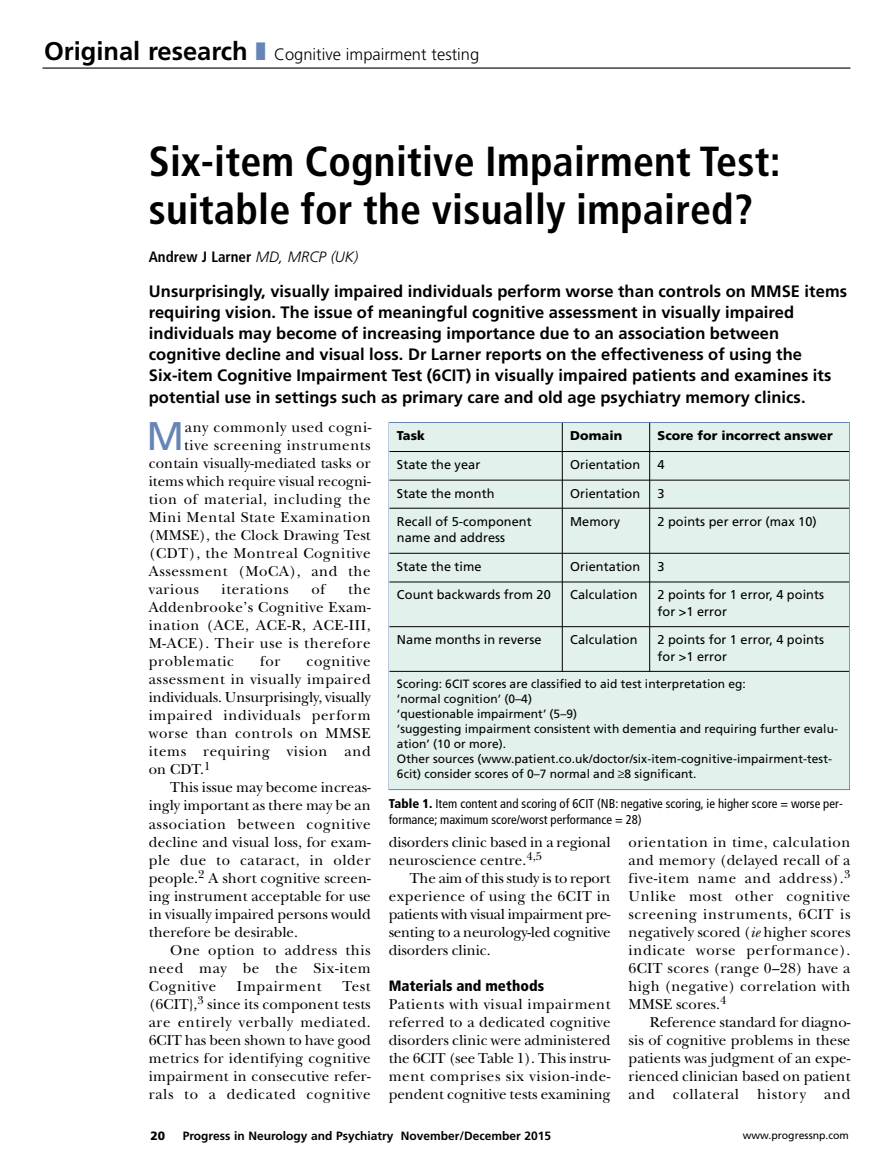
<style>
.page{position:relative;width:893px;height:1170px;background:#fff}
.page>*{position:absolute;margin:0;border:0;box-sizing:border-box;transform-origin:0 0}
.t1{font:700 condensed 42px/48px "Frutiger";letter-spacing:.005em;color:#000}
.t2{font:39.9px "Frutiger";color:#6784b7}
.t3{font:700 16.5px/21px "Frutiger";letter-spacing:.005em;color:#000}
.t4{font:300 16.5px "Frutiger";color:#000}
.t5{font:15px/18px "New Baskerville";letter-spacing:.04em;color:#000;text-align:justify}
.t6{font:15px/18px "New Baskerville";letter-spacing:-.005em;color:#000}
.t7{font:15px "New Baskerville";letter-spacing:.005em;color:#000}
.t8{font:15px "New Baskerville";letter-spacing:.01em;color:#000}
.t9{font:700 condensed 15px "Frutiger";color:#000}
.t10{font:900 condensed 15px "Frutiger";letter-spacing:.005em;color:#000}
.t11{font:12.75px/16.5px "Frutiger";letter-spacing:.005em;color:#000}
.t12{font:condensed 12.75px/16.5px "Frutiger";letter-spacing:.005em;color:#000}
.t13{font:900 12.75px "Frutiger";letter-spacing:.005em;color:#000}
.t14{font:12px/15px "Frutiger";letter-spacing:.005em;color:#000}
.t15{font:700 12px "Frutiger";color:#000}
.t16{font:900 12px "Frutiger";color:#000}
.t17{font:10.5px "Frutiger";color:#000}
.s1{font-weight:700;font-size:25.5px}
.s2{font-weight:300;font-style:italic;font-stretch:normal}
.s3{font-weight:900}
.s4{font-style:italic}
</style>
<div class="page">
<hr style="left:43px;top:67px;width:807px;height:2px;background:#000">
<div style="left:389px;top:423px;width:173px;height:28px;background:#e2f1ec"></div>
<div style="left:562px;top:423px;width:88px;height:28px;background:#e2f1ec"></div>
<div style="left:650px;top:423px;width:199px;height:28px;background:#e2f1ec"></div>
<div style="left:389px;top:451px;width:173px;height:29px;background:#e2f1ec"></div>
<div style="left:562px;top:451px;width:88px;height:29px;background:#e2f1ec"></div>
<div style="left:650px;top:451px;width:199px;height:29px;background:#e2f1ec"></div>
<div style="left:389px;top:480px;width:173px;height:28px;background:#e2f1ec"></div>
<div style="left:562px;top:480px;width:88px;height:28px;background:#e2f1ec"></div>
<div style="left:650px;top:480px;width:199px;height:28px;background:#e2f1ec"></div>
<div style="left:389px;top:508px;width:173px;height:45px;background:#e2f1ec"></div>
<div style="left:562px;top:508px;width:88px;height:45px;background:#e2f1ec"></div>
<div style="left:650px;top:508px;width:199px;height:45px;background:#e2f1ec"></div>
<div style="left:389px;top:553px;width:173px;height:29px;background:#e2f1ec"></div>
<div style="left:562px;top:553px;width:88px;height:29px;background:#e2f1ec"></div>
<div style="left:650px;top:553px;width:199px;height:29px;background:#e2f1ec"></div>
<div style="left:389px;top:582px;width:173px;height:44px;background:#e2f1ec"></div>
<div style="left:562px;top:582px;width:88px;height:44px;background:#e2f1ec"></div>
<div style="left:650px;top:582px;width:199px;height:44px;background:#e2f1ec"></div>
<div style="left:389px;top:626px;width:173px;height:45px;background:#e2f1ec"></div>
<div style="left:562px;top:626px;width:88px;height:45px;background:#e2f1ec"></div>
<div style="left:650px;top:626px;width:199px;height:45px;background:#e2f1ec"></div>
<div style="left:389px;top:671px;width:460px;height:118px;background:#e2f1ec"></div>
<hr style="left:562px;top:423px;width:1px;height:248px;background:#000">
<hr style="left:649px;top:423px;width:1px;height:248px;background:#000">
<hr style="left:389px;top:451px;width:460px;height:1px;background:#000">
<hr style="left:389px;top:479px;width:460px;height:1px;background:#000">
<hr style="left:389px;top:508px;width:460px;height:1px;background:#000">
<hr style="left:389px;top:553px;width:460px;height:1px;background:#000">
<hr style="left:389px;top:581px;width:460px;height:1px;background:#000">
<hr style="left:389px;top:626px;width:460px;height:1px;background:#000">
<hr style="left:389px;top:671px;width:460px;height:1px;background:#000">
<p class="t4" style="left:44px;top:47px;width:437px"><span class="s1">Original research</span> Cognitive impairment testing</p>
<h1 class="t1" style="left:149px;top:141px;width:633px">Six-item Cognitive Impairment Test: suitable for the visually impaired?</h1>
<p class="t9" style="left:149px;top:251px;width:211px">Andrew J Larner <span class="s2">MD, MRCP (UK)</span></p>
<p class="t3" style="left:149px;top:282px;width:700px">Unsurprisingly, visually impaired individuals perform worse than controls on MMSE items requiring vision. The issue of meaningful cognitive assessment in visually impaired individuals may become of increasing importance due to an association between cognitive decline and visual loss. Dr Larner reports on the effectiveness of using the Six-item Cognitive Impairment Test (6CIT) in visually impaired patients and examines its potential use in settings such as primary care and old age psychiatry memory clinics.</p>
<p class="t13" style="left:397px;top:430px;width:30px">Task</p>
<p class="t13" style="left:570px;top:430px;width:54px">Domain</p>
<p class="t13" style="left:657px;top:430px;width:177px">Score for incorrect answer</p>
<p class="t11" style="left:397px;top:457px;width:85px">State the year</p>
<p class="t11" style="left:570px;top:457px;width:72px">Orientation</p>
<p class="t11" style="left:657px;top:457px;width:9px">4</p>
<p class="t11" style="left:397px;top:486px;width:99px">State the month</p>
<p class="t11" style="left:570px;top:486px;width:72px">Orientation</p>
<p class="t11" style="left:657px;top:486px;width:9px">3</p>
<p class="t11" style="left:397px;top:514px;width:136px">Recall of 5-component name and address</p>
<p class="t11" style="left:570px;top:514px;width:51px">Memory</p>
<p class="t11" style="left:657px;top:514px;width:161px">2 points per error (max 10)</p>
<p class="t11" style="left:397px;top:559px;width:86px">State the time</p>
<p class="t11" style="left:570px;top:559px;width:72px">Orientation</p>
<p class="t11" style="left:657px;top:559px;width:9px">3</p>
<p class="t11" style="left:397px;top:587px;width:155px">Count backwards from 20</p>
<p class="t11" style="left:570px;top:587px;width:69px">Calculation</p>
<p class="t11" style="left:657px;top:587px;width:168px">2 points for 1 error, 4 points for &gt;1 error</p>
<p class="t11" style="left:397px;top:632px;width:146px">Name months in reverse</p>
<p class="t11" style="left:570px;top:632px;width:69px">Calculation</p>
<p class="t11" style="left:657px;top:632px;width:168px">2 points for 1 error, 4 points for &gt;1 error</p>
<p class="t14" style="left:397px;top:677px;width:443px">Scoring: 6CIT scores are classified to aid test interpretation eg:<br>‘normal cognition’ (0–4)<br>‘questionable impairment’ (5–9)<br>‘suggesting impairment consistent with dementia and requiring further evalu&shy;ation’ (10 or more).<br>Other sources (www.patient.co.uk/doctor/six-item-cognitive-impairment-test-6cit) consider scores of 0–7 normal and ≥8 significant.</p>
<p class="t12" style="left:389px;top:795px;width:456px"><span class="s3">Table 1.</span> Item content and scoring of 6CIT (NB: negative scoring, ie higher score = worse per&shy;formance; maximum score/worst performance = 28)</p>
<h2 class="t2" style="left:147px;top:420px;width:39px">M</h2>
<p class="t5" style="left:185px;top:418px;width:188px">any commonly used cogni-</p>
<p class="t5" style="left:184px;top:436px;width:188px">tive screening instruments</p>
<p class="t7" style="left:149px;top:454px;width:223px">contain visually-mediated tasks or</p>
<p class="t6" style="left:149px;top:472px;width:223px">items which require visual recogni-</p>
<p class="t5" style="left:149px;top:490px;width:223px">tion of material, including the</p>
<p class="t5" style="left:149px;top:508px;width:223px">Mini Mental State Examination</p>
<p class="t8" style="left:149px;top:526px;width:223px">(MMSE), the Clock Drawing Test</p>
<p class="t5" style="left:149px;top:544px;width:223px">(CDT), the Montreal Cognitive</p>
<p class="t5" style="left:149px;top:562px;width:223px">Assessment (MoCA), and the</p>
<p class="t5" style="left:149px;top:580px;width:51px">various</p>
<p class="t5" style="left:222px;top:580px;width:69px">iterations</p>
<p class="t5" style="left:311px;top:580px;width:15px">of</p>
<p class="t5" style="left:149px;top:580px;width:223px;text-indent:199px">the Addenbrooke’s Cognitive Exam&shy;ination (ACE, ACE-R, ACE-III, M-ACE). Their use is therefore problematic</p>
<p class="t5" style="left:149px;top:652px;width:223px;text-indent:158px">cognitive assessment in visually impaired individuals. Unsurprisingly, visually impaired individuals perform worse than controls on MMSE items requiring vision and on CDT.<sup>1</sup></p>
<p class="t5" style="left:149px;top:778px;width:223px;text-indent:21px">This issue may become increas&shy;ingly important as there may be an association between cognitive decline and visual loss, for exam&shy;ple due to cataract, in older people.<sup>2</sup> A short cognitive screen&shy;ing instrument acceptable for use in visually impaired persons would therefore be desirable.</p>
<p class="t5" style="left:149px;top:940px;width:223px;text-indent:21px">One option to address this need may be the Six-item Cognitive</p>
<p class="t5" style="left:260px;top:652px;width:22px">for</p>
<p class="t5" style="left:629px;top:832px;width:223px">orientation in time, calculation and memory (delayed recall of a five-item name and address).<sup>3<br></sup>Unlike most other cognitive screening instruments, 6CIT is negatively scored (<span class="s4">ie</span> higher scores indicate worse performance).<br>6CIT scores (range 0–28) have a high (negative) correlation with MMSE scores.<sup>4</sup></p>
<p class="t5" style="left:629px;top:1012px;width:223px;text-indent:21px">Reference standard for diagno&shy;sis of cognitive problems in these patients was judgment of an expe&shy;rienced clinician based on patient and collateral history and</p>
<p class="t6" style="left:389px;top:832px;width:223px">disorders clinic based in a regional neuroscience centre.<sup>4,5</sup></p>
<p class="t5" style="left:389px;top:868px;width:223px;text-indent:21px">The aim of this study is to report experience of using the 6CIT in patients with visual impairment pre&shy;senting to a neurology-led cognitive disorders clinic.</p>
<p class="t10" style="left:389px;top:979px;width:157px">Materials and methods</p>
<p class="t5" style="left:389px;top:994px;width:223px">Patients with visual impairment referred to a dedicated cognitive disorders clinic were administered the 6CIT (see Table 1). This instru&shy;ment comprises six vision-inde&shy;pendent cognitive tests examining</p>
<p class="t5" style="left:237px;top:976px;width:86px">Impairment</p>
<p class="t5" style="left:149px;top:976px;width:223px;text-indent:194px">Test (6CIT},<sup>3</sup> since its component tests are entirely verbally mediated.<br>6CIT has been shown to have good metrics for identifying cognitive impairment in consecutive refer&shy;rals to a dedicated cognitive</p>
<p class="t16" style="left:150px;top:1130px;width:16px">20</p>
<p class="t15" style="left:183px;top:1130px;width:370px">Progress in Neurology and Psychiatry November/December 2015</p>
<p class="t17" style="left:743px;top:1131px;width:108px">www.progressnp.com</p>
</div>
